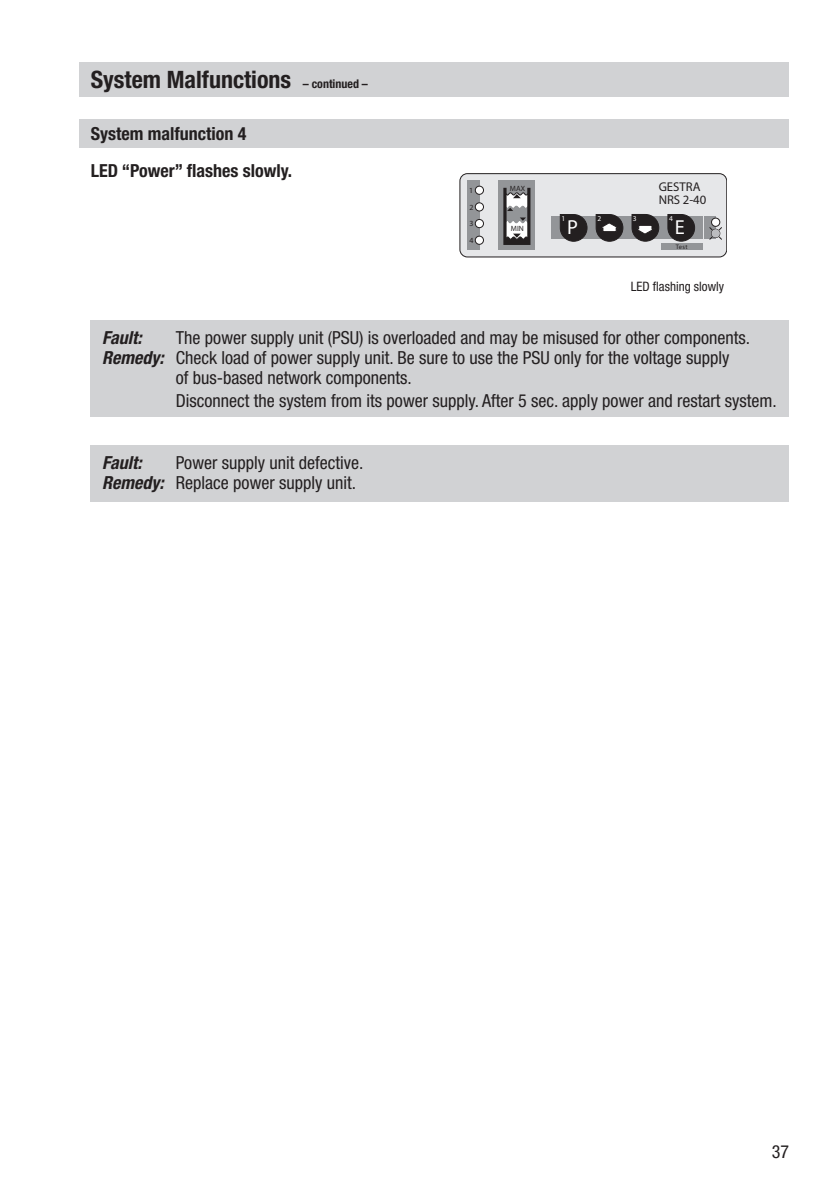
<style>
.page{position:relative;width:840px;height:1191px;background:#fff}
.page>*{position:absolute;margin:0;border:0;box-sizing:border-box;transform-origin:0 0}
.t1{font:700 condensed 24px "Helvetica Neue LT Pro";color:#231f20}
.t2{font:700 20.4px "Arial";color:#fff}
.t3{font:condensed 18px/20px "Helvetica Neue LT Pro";color:#231f20}
.t4{font:700 condensed 18px "Helvetica Neue LT Pro";color:#231f20}
.t5{font:italic 700 condensed 18px "Helvetica Neue LT Pro";color:#231f20}
.t6{font:condensed 13px "Helvetica Neue LT Pro";color:#231f20}
.t7{font:700 condensed 12.8px/12.8px "Helvetica Neue LT Pro";color:#231f20}
.t8{font:700 condensed 7.8px/16.6px "Helvetica Neue LT Pro";color:#231f20;text-align:justify}
.t9{font:700 condensed 7.6px "Helvetica Neue LT Pro";color:#231f20}
.t10{font:700 7.4px "Arial";color:#fff}
.t11{font:700 condensed 6.6px "Helvetica Neue LT Pro";color:#231f20}
.s1{font-size:12px}
.s2{font-weight:700;font-style:italic}
</style>
<div class="page">
<div style="left:79px;top:62px;width:709px;height:34px;background:#d1d2d4"></div>
<div style="left:91px;top:321px;width:697px;height:96px;background:#d1d2d4"></div>
<div style="left:91px;top:445px;width:697px;height:57px;background:#d1d2d4"></div>
<div style="left:79px;top:119px;width:709px;height:28px;background:#d1d2d4"></div>
<div style="left:459px;top:174px;width:267px;height:83px;background:#e6e7e9;border-radius:7px"></div>
<div style="left:459px;top:173px;width:267px;height:84px;border:1px solid #231f20;border-radius:7px"></div>
<div style="left:466px;top:181px;width:13px;height:69px;background:#939598"></div>
<div style="left:475px;top:186px;width:8px;height:8px;background:#fff;border-radius:50%"></div>
<div style="left:475px;top:186px;width:8px;height:8px;border:1px solid #231f20;border-radius:50%"></div>
<div style="left:475px;top:236px;width:8px;height:8px;background:#fff;border-radius:50%"></div>
<div style="left:475px;top:236px;width:8px;height:8px;border:1px solid #231f20;border-radius:50%"></div>
<div style="left:475px;top:203px;width:8px;height:8px;background:#fff;border-radius:50%"></div>
<div style="left:475px;top:203px;width:8px;height:8px;border:1px solid #231f20;border-radius:50%"></div>
<div style="left:475px;top:219px;width:8px;height:9px;background:#fff;border-radius:50%"></div>
<div style="left:475px;top:219px;width:8px;height:9px;border:1px solid #231f20;border-radius:50%"></div>
<div style="left:704px;top:217px;width:11px;height:22px;background:#939598"></div>
<div style="left:551px;top:217px;width:151px;height:22px;background:#939598"></div>
<div style="left:661px;top:243px;width:41px;height:7px;background:#939598"></div>
<div style="left:711px;top:218px;width:8px;height:8px;background:#fff;border-radius:50%"></div>
<div style="left:711px;top:218px;width:8px;height:8px;border:1px solid #231f20;border-radius:50%"></div>
<svg style="left:559px;top:214px;width:28px;height:28px"></svg>
<svg style="left:594px;top:214px;width:29px;height:28px"></svg>
<svg style="left:630px;top:214px;width:29px;height:28px"></svg>
<svg style="left:666px;top:214px;width:29px;height:28px"></svg>
<div style="left:498px;top:181px;width:36px;height:69px;background:#939598"></div>
<div style="left:503px;top:186px;width:27px;height:59px;border:3px solid #231f20"></div>
<svg style="left:503px;top:192px;width:26px;height:52px"></svg>
<svg style="left:709px;top:226px;width:13px;height:14px"></svg>
<div style="left:711px;top:229px;width:8px;height:8px;background:#bcbdc0;border-radius:50%"></div>
<h1 class="t1" style="left:91px;top:65px;width:278px">System Malfunctions <span class="s1">– continued –</span></h1>
<p class="t4" style="left:91px;top:123px;width:157px">System malfunction 4</p>
<p class="t4" style="left:91px;top:160px;width:203px">LED “Power” flashes slowly.</p>
<p class="t8" style="left:469px;top:182px;width:6px">1<br>2<br>3<br>4</p>
<p class="t9" style="left:509px;top:183px;width:17px">MAX</p>
<p class="t9" style="left:510px;top:224px;width:14px">MIN</p>
<p class="t10" style="left:561px;top:214px;width:5px">1</p>
<p class="t10" style="left:597px;top:214px;width:5px">2</p>
<p class="t10" style="left:632px;top:214px;width:5px">3</p>
<p class="t2" style="left:566px;top:215px;width:12px">P</p>
<p class="t7" style="left:658px;top:180px;width:49px">GESTRA<br>NRS 2-40</p>
<p class="t10" style="left:668px;top:214px;width:5px">4</p>
<p class="t2" style="left:674px;top:215px;width:11px">E</p>
<p class="t11" style="left:675px;top:242px;width:13px">Test</p>
<p class="t6" style="left:630px;top:278px;width:95px">LED flashing slowly</p>
<p class="t5" style="left:102px;top:327px;width:41px">Fault:</p>
<p class="t3" style="left:176px;top:328px;width:575px">The power supply unit (PSU) is overloaded and may be misused for other components.</p>
<p class="t3" style="left:102px;top:348px;width:628px"><span class="s2">Remedy:</span> Check load of power supply unit. Be sure to use the PSU only for the voltage supply</p>
<p class="t3" style="left:176px;top:368px;width:237px">of bus-based network components.</p>
<p class="t3" style="left:176px;top:390px;width:602px">Disconnect the system from its power supply. After 5 sec. apply power and restart system.</p>
<p class="t3" style="left:102px;top:453px;width:263px;text-indent:74px">Power supply unit defective.<br><span class="s2">Remedy:</span> Replace power supply unit.</p>
<p class="t5" style="left:102px;top:452px;width:41px">Fault:</p>
<p class="t3" style="left:771px;top:1141px;width:19px">37</p>
</div>
